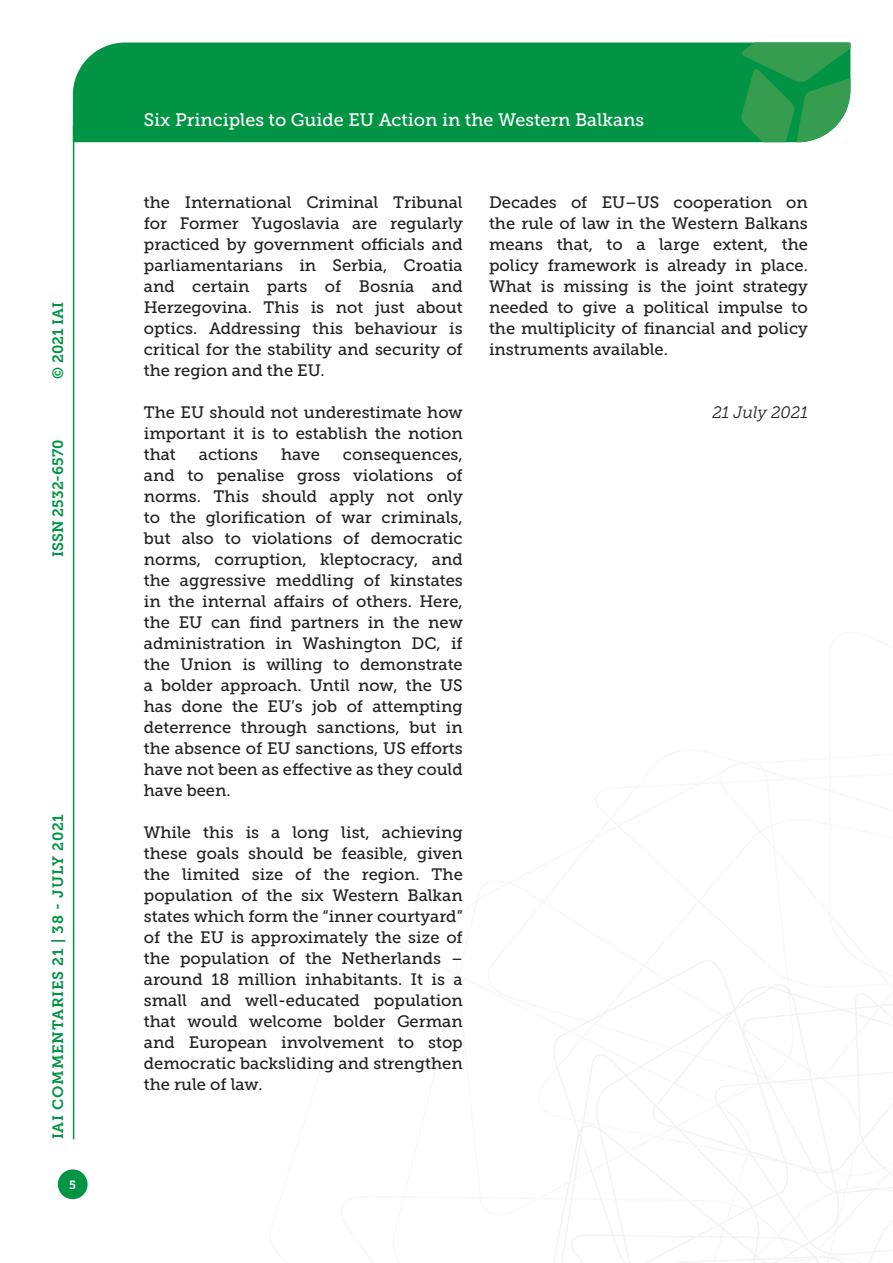
<style>
.page{position:relative;width:893px;height:1263px;background:#fff}
.page>*{position:absolute;margin:0;border:0;box-sizing:border-box;transform-origin:0 0}
.t1{font:18px "Museo Slab 500";color:#fff}
.Testo{font:16.5px/21px "Museo Slab 500";color:#231f20;text-align:justify}
.Testo-2{font:italic 16.5px "Museo Slab 300";color:#231f20}
.t2{font:15px "Museo Slab 700";letter-spacing:.05em;color:#009444}
.t3{font:15px "Museo Slab 700";color:#009444}
.t4{font:12px "Museo Slab 700";color:#fff}
</style>
<div class="page">
<svg style="left:553px;top:960px;width:340px;height:303px"></svg>
<div style="left:73px;top:43px;width:668px;height:99px;background:#009444"></div>
<svg style="left:741px;top:43px;width:109px;height:99px;background:#319e55"></svg>
<div style="left:58px;top:1169px;width:30px;height:30px;background:#009444;border-radius:50%"></div>
<hr style="left:73px;top:126px;width:1px;height:1013px;background:#009444">
<p class="t2" style="left:50px;top:379px;width:79px;rotate:-90deg">© 2021 IAI</p>
<p class="t3" style="left:50px;top:557px;width:119px;rotate:-90deg">ISSN 2532-6570</p>
<p class="t2" style="left:50px;top:1139px;width:327px;rotate:-90deg">IAI COMMENTARIES 21 | 38 - JULY 2021</p>
<p class="t4" style="left:69px;top:1178px;width:8px">5</p>
<p class="t1" style="left:144px;top:110px;width:502px">Six Principles to Guide EU Action in the Western Balkans</p>
<p class="Testo" style="left:144px;top:192px;width:320px">the International Criminal Tribunal for Former Yugoslavia are regularly practiced by government officials and parliamentarians in Serbia, Croatia and certain parts of Bosnia and Herzegovina. This is not just about optics. Addressing this behaviour is critical for the stability and security of the region and the EU.</p>
<p class="Testo" style="left:144px;top:402px;width:320px">The EU should not underestimate how important it is to establish the notion that</p>
<p class="Testo" style="left:199px;top:444px;width:61px">actions</p>
<p class="Testo" style="left:281px;top:444px;width:40px">have</p>
<p class="Testo" style="left:144px;top:444px;width:320px;text-indent:199px">consequences, and to penalise gross violations of norms. This should apply not only to the glorification of war criminals, but also to violations of democratic norms, corruption, kleptocracy, and the aggressive meddling of kinstates in the internal affairs of others. Here, the EU can find partners in the new administration in Washington DC, if the Union is willing to demonstrate a bolder approach. Until now, the US has done the EU’s job of attempting deterrence through sanctions, but in the absence of EU sanctions, US efforts have not been as effective as they could have been.</p>
<p class="Testo" style="left:144px;top:822px;width:320px">While this is a long list, achieving these goals should be feasible, given the limited size of the region. The population of the six Western Balkan states which form the “inner courtyard” of the EU is approximately the size of the population of the Netherlands – around 18 million inhabitants. It is a small and well-educated population that would welcome bolder German and European involvement to stop democratic backsliding and strengthen the rule of law.</p>
<p class="Testo" style="left:489px;top:192px;width:320px">Decades of EU–US cooperation on the rule of law in the Western Balkans means that, to a large extent, the policy framework is already in place.<br>What is missing is the joint strategy needed to give a political impulse to the multiplicity of financial and policy instruments available.</p>
<p class="Testo-2" style="left:712px;top:403px;width:97px">21 July 2021</p>
</div>
